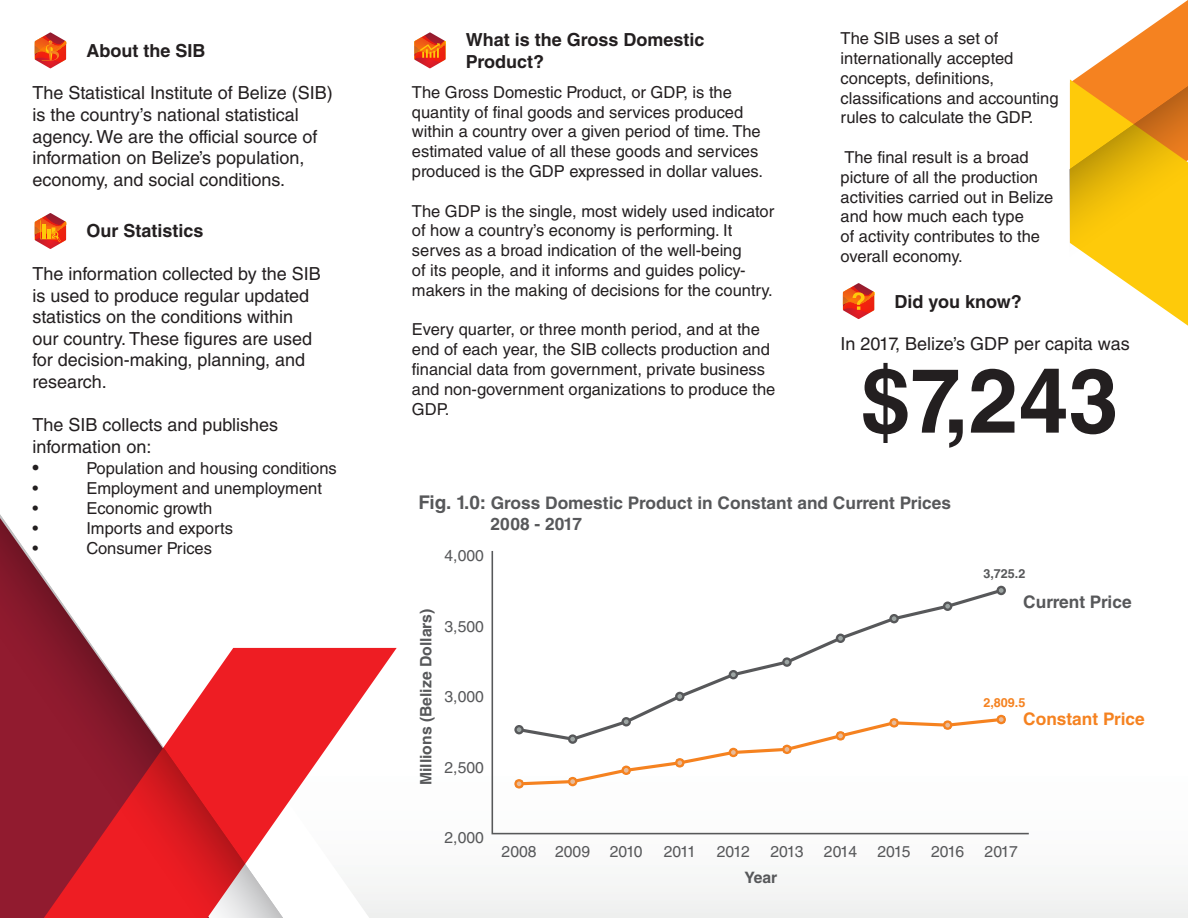
<style>
.page{position:relative;width:1188px;height:918px;background:#fff}
.page>*{position:absolute;margin:0;border:0;box-sizing:border-box;transform-origin:0 0}
.body{font:700 90px "Helvetica LT Std";color:#231f20}
.body-2{font:18px/21.6px "Helvetica LT Std";color:#231f20}
.t1{font:700 18px/21.6px "Helvetica LT Std";color:#231f20}
.t2{font:700 17.25px/20.7px "Helvetica LT Std";color:#57585a}
.t3{font:700 17.25px "Helvetica LT Std";color:#f58220}
.body-3{font:16.5px/19.8px "Helvetica LT Std";color:#231f20}
.t4{font:15.75px "Helvetica LT Std";color:#57585a}
.t5{font:700 15.75px "Helvetica LT Std";color:#57585a}
.t6{font:700 12.6px "Helvetica LT Std";color:#f58220}
.t7{font:700 12.6px "Helvetica LT Std";color:#57585a}
.s1{font-size:18.9px}
</style>
<div class="page">
<svg style="left:1070px;top:0;width:118px;height:326px"></svg>
<svg style="left:0;top:514px;width:831px;height:404px"></svg>
<svg style="left:35px;top:32px;width:31px;height:36px"></svg>
<svg style="left:35px;top:213px;width:31px;height:36px"></svg>
<svg style="left:414px;top:32px;width:32px;height:36px"></svg>
<svg style="left:492px;top:551px;width:537px;height:283px"></svg>
<svg style="left:843px;top:283px;width:31px;height:36px"></svg>
<p class="t1" style="left:86px;top:39px;width:120px">About the SIB</p>
<p class="body-2" style="left:32px;top:82px;width:302px">The Statistical Institute of Belize (SIB) is the country’s national statistical agency. We are the official source of information on Belize’s population, economy, and social conditions.</p>
<p class="t1" style="left:86px;top:220px;width:119px">Our Statistics</p>
<p class="body-2" style="left:32px;top:263px;width:290px">The information collected by the SIB is used to produce regular updated statistics on the conditions within our country. These figures are used for decision-making, planning, and research.</p>
<p class="body-2" style="left:32px;top:414px;width:247px">The SIB collects and publishes information on:</p>
<p class="body-2" style="left:32px;top:457px;width:8px">•</p>
<p class="body-3" style="left:86px;top:459px;width:252px">Population and housing conditions</p>
<p class="body-3" style="left:32px;top:478px;width:7px">•</p>
<p class="body-3" style="left:86px;top:478px;width:237px">Employment and unemployment</p>
<p class="body-3" style="left:32px;top:498px;width:7px">•</p>
<p class="body-3" style="left:86px;top:498px;width:127px">Economic growth</p>
<p class="body-3" style="left:32px;top:518px;width:7px">•</p>
<p class="body-3" style="left:86px;top:518px;width:148px">Imports and exports</p>
<p class="body-3" style="left:32px;top:538px;width:7px">•</p>
<p class="body-3" style="left:86px;top:538px;width:127px">Consumer Prices</p>
<p class="t1" style="left:466px;top:29px;width:240px">What is the Gross Domestic<br>Product?</p>
<p class="body-3" style="left:412px;top:82px;width:353px">The Gross Domestic Product, or GDP, is the quantity of final goods and services produced within a country over a given period of time. The estimated value of all these goods and services produced is the GDP expressed in dollar values.</p>
<p class="body-3" style="left:412px;top:201px;width:364px">The GDP is the single, most widely used indicator of how a country’s economy is performing. It serves as a broad indication of the well-being<br>of its people, and it informs and guides policy&shy;makers in the making of decisions for the country.</p>
<p class="body-3" style="left:412px;top:320px;width:365px">Every quarter, or three month period, and at the end of each year, the SIB collects production and financial data from government, private business and non-government organizations to produce the GDP.</p>
<p class="body-3" style="left:841px;top:29px;width:220px">The SIB uses a set of internationally accepted concepts, definitions, classifications and accounting rules to calculate the GDP.</p>
<p class="body-3" style="left:841px;top:147px;width:214px">The final result is a broad picture of all the production activities carried out in Belize and how much each type<br>of activity contributes to the overall economy.</p>
<p class="t1" style="left:895px;top:290px;width:129px">Did you know?</p>
<p class="body-2" style="left:841px;top:333px;width:291px">In 2017, Belize’s GDP per capita was</p>
<p class="body" style="left:860px;top:346px;width:260px">$7,243</p>
<p class="t2" style="left:491px;top:493px;width:462px;text-indent:-72px"><span class="s1">Fig. 1.0:</span> Gross Domestic Product in Constant and Current Prices<br>2008 - 2017</p>
<p class="t4" style="left:445px;top:546px;width:41px">4,000</p>
<p class="t5" style="left:416px;top:785px;width:178px;rotate:-90deg">Millions (Belize Dollars)</p>
<p class="t4" style="left:445px;top:617px;width:41px">3,500</p>
<p class="t4" style="left:445px;top:687px;width:41px">3,000</p>
<p class="t4" style="left:445px;top:758px;width:41px">2,500</p>
<p class="t7" style="left:983px;top:566px;width:43px">3,725.2</p>
<p class="t2" style="left:1023px;top:591px;width:110px">Current Price</p>
<p class="t6" style="left:983px;top:695px;width:43px">2,809.5</p>
<p class="t3" style="left:1023px;top:708px;width:123px">Constant Price</p>
<p class="t4" style="left:445px;top:828px;width:41px">2,000</p>
<p class="t4" style="left:502px;top:842px;width:143px">2008 2009 2010</p>
<p class="t4" style="left:664px;top:842px;width:34px">2011</p>
<p class="t4" style="left:717px;top:842px;width:35px">2012</p>
<p class="t4" style="left:770px;top:842px;width:35px">2013</p>
<p class="t4" style="left:824px;top:842px;width:35px">2014</p>
<p class="t4" style="left:877px;top:842px;width:35px">2015</p>
<p class="t4" style="left:931px;top:842px;width:35px">2016</p>
<p class="t4" style="left:985px;top:842px;width:35px">2017</p>
<p class="t5" style="left:745px;top:868px;width:34px">Year</p>
</div>
